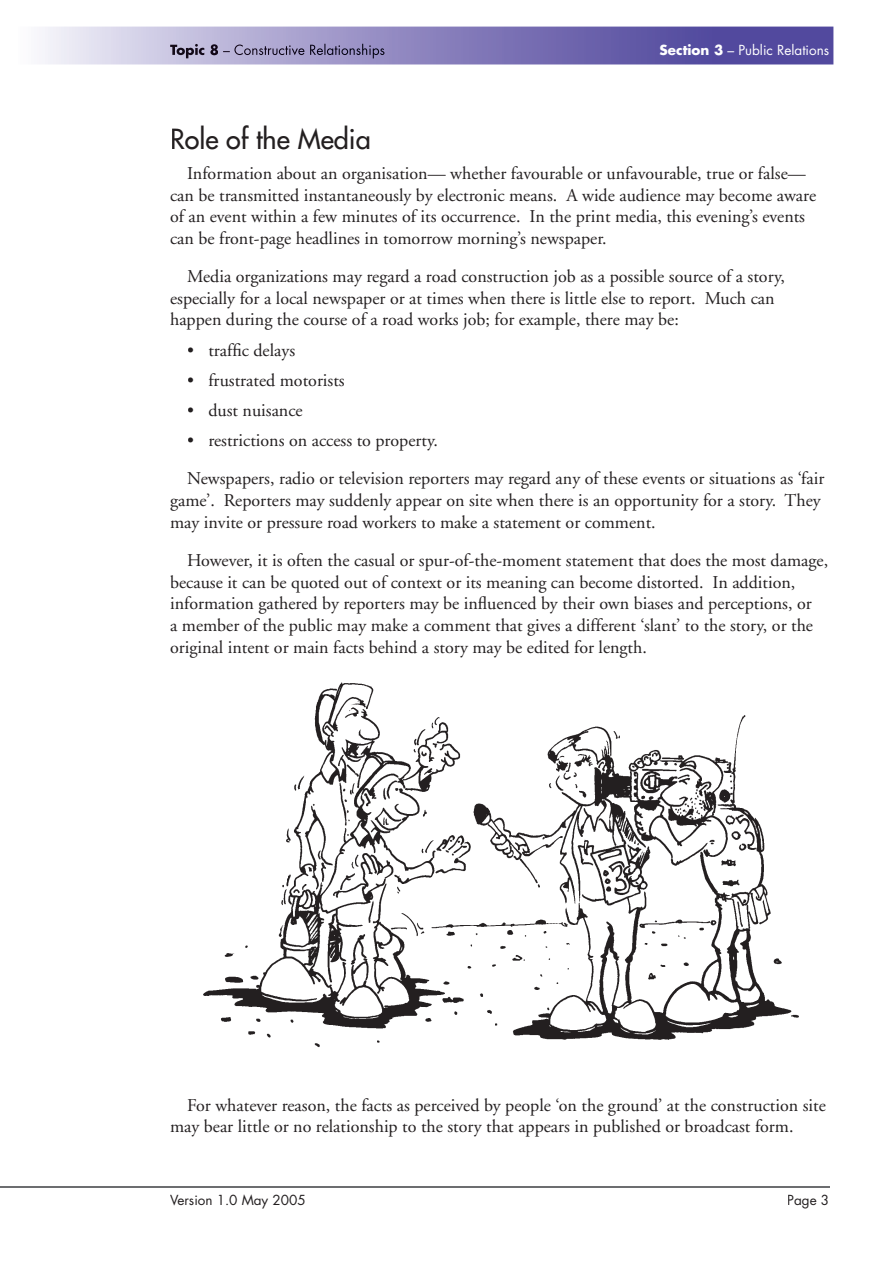
<style>
.page{position:relative;width:893px;height:1263px;background:#fff}
.page>*{position:absolute;margin:0;border:0;box-sizing:border-box;transform-origin:0 0}
.t1{font:27px "Futura";color:#231f20}
.t2{font:18px/21.6px "Adobe Garamond";color:#231f20}
.t3{font:13.5px "Futura";color:#fff}
.t4{font:13.5px "Futura";color:#231f20}
.s1{font-weight:700}
</style>
<div class="page">
<svg style="left:45px;top:27px;width:788px;height:37px;background:#8b84be"></svg>
<img style="left:170px;top:44px;width:49px;height:14px">
<svg style="left:219px;top:44px;width:165px;height:14px;background:#8d87ae"></svg>
<hr style="left:0;top:1186px;width:829px;height:1px;background:#6c6d70">
<img style="left:203px;top:682px;width:596px;height:366px">
<p class="t3" style="left:660px;top:41px;width:171px"><span class="s1">Section 3</span> – Public Relations</p>
<h1 class="t1" style="left:170px;top:122px;width:202px">Role of the Media</h1>
<p class="t2" style="left:170px;top:163px;width:648px;text-indent:17px">Information about an organisation— whether favourable or unfavourable, true or false— can be transmitted instantaneously by electronic means. A wide audience may become aware of an event within a few minutes of its occurrence. In the print media, this evening’s events can be front-page headlines in tomorrow morning’s newspaper.</p>
<p class="t2" style="left:170px;top:266px;width:616px;text-indent:17px">Media organizations may regard a road construction job as a possible source of a story, especially for a local newspaper or at times when there is little else to report. Much can happen during the course of a road works job; for example, there may be:</p>
<p class="t2" style="left:187px;top:339px;width:110px">• traffic delays</p>
<p class="t2" style="left:187px;top:370px;width:159px">• frustrated motorists</p>
<p class="t2" style="left:187px;top:400px;width:117px">• dust nuisance</p>
<p class="t2" style="left:187px;top:421px;width:639px;line-height:38.5px">• restrictions on access to property.<br>Newspapers, radio or television reporters may regard any of these events or situations as ‘fair</p>
<p class="t2" style="left:170px;top:490px;width:652px">game’. Reporters may suddenly appear on site when there is an opportunity for a story. They may invite or pressure road workers to make a statement or comment.</p>
<p class="t2" style="left:170px;top:550px;width:660px;text-indent:17px">However, it is often the casual or spur-of-the-moment statement that does the most damage, because it can be quoted out of context or its meaning can become distorted. In addition, information gathered by reporters may be influenced by their own biases and perceptions, or<br>a member of the public may make a comment that gives a different ‘slant’ to the story, or the original intent or main facts behind a story may be edited for length.</p>
<p class="t2" style="left:170px;top:1095px;width:657px;text-indent:17px">For whatever reason, the facts as perceived by people ‘on the ground’ at the construction site may bear little or no relationship to the story that appears in published or broadcast form.</p>
<p class="t4" style="left:170px;top:1191px;width:137px">Version 1.0 May 2005</p>
<p class="t4" style="left:787px;top:1191px;width:43px">Page 3</p>
</div>
